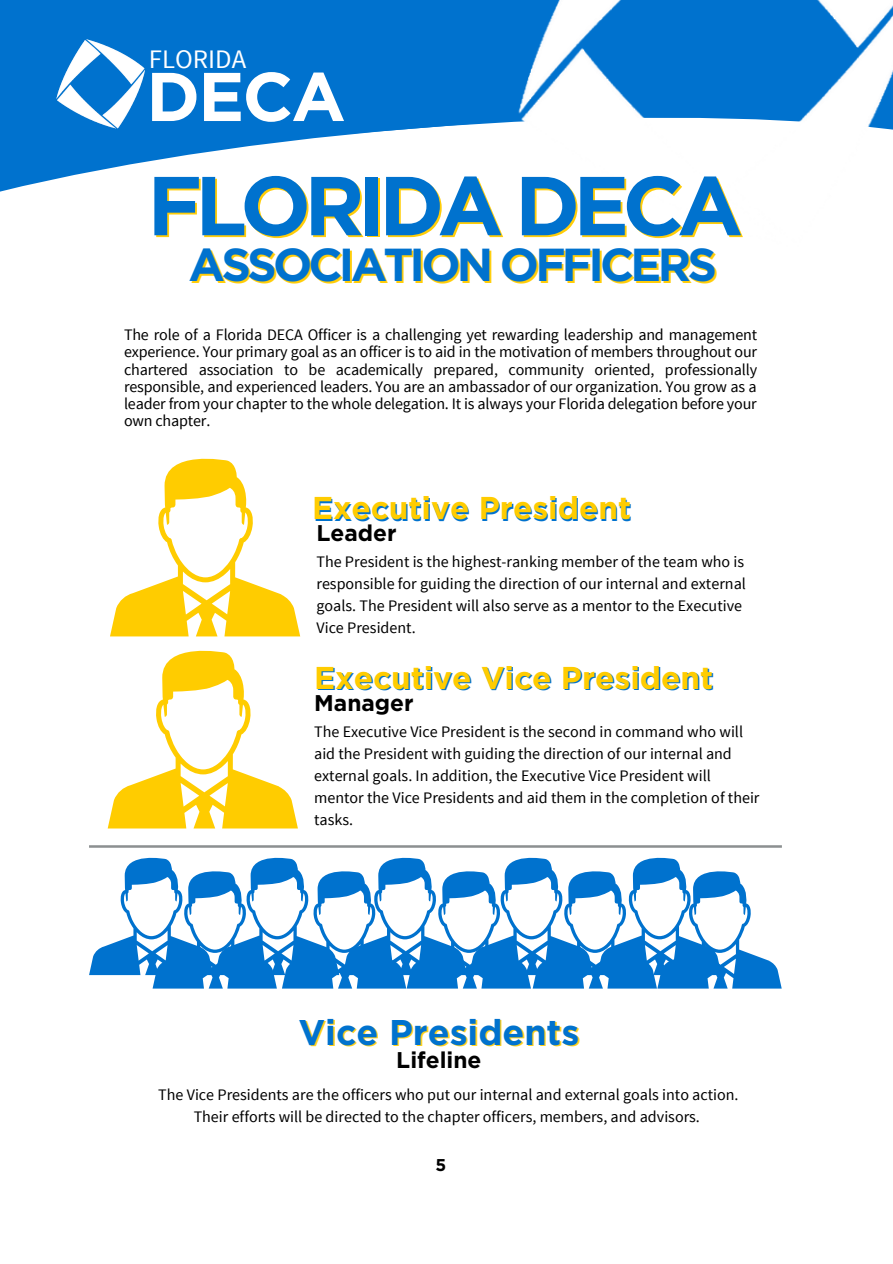
<style>
.page{position:relative;width:893px;height:1264px;background:#fff}
.page>*{position:absolute;margin:0;border:0;box-sizing:border-box;transform-origin:0 0}
.t1{font:700 83.4px "Gotham";letter-spacing:-.08em;color:#0072ce}
.t2{font:700 68.7px "Gotham";color:#fff}
.t3{font:700 46.2px "Gotham";letter-spacing:-.08em;color:#0072ce}
.t4{font:700 35.7px "Gotham";color:#0072ce}
.t5{font:700 31.5px "Gotham";color:#fc0}
.t6{font:26.7px "Source Sans Pro";color:#fff}
.t7{font:700 22.65px "Gotham";color:#000}
.t8{font:700 17.1px "Gotham";color:#000}
.t9{font:16.05px/22px "Source Sans Pro";color:#000}
</style>
<div class="page">
<div style="left:0;top:0;width:892px;height:219px;background:#0072ce"></div>
<svg style="left:0;top:122px;width:504px;height:97px;fill:#fff"></svg>
<img style="left:54px;top:39px;width:94px;height:92px">
<img style="left:504px;top:0;width:388px;height:219px">
<svg style="left:110px;top:459px;width:190px;height:177px"></svg>
<svg style="left:108px;top:650px;width:190px;height:178px"></svg>
<svg style="left:89px;top:857px;width:692px;height:131px"></svg>
<hr style="left:89px;top:845px;width:692px;height:2px;background:#8c9091">
<h3 class="t6" style="left:149px;top:42px;width:99px">FLORIDA</h3>
<h2 class="t2" style="left:146px;top:66px;width:201px">DECA</h2>
<h1 class="t1" style="left:147px;top:168px;width:597px">FLORIDA DECA</h1>
<h3 class="t3" style="left:189px;top:244px;width:530px">ASSOCIATION OFFICERS</h3>
<p class="t9" style="left:124px;top:326px;width:634px;line-height:17.1px;text-align:justify">The role of a Florida DECA Officer is a challenging yet rewarding leadership and management experience. Your primary goal as an officer is to aid in the motivation of members throughout our chartered association to be academically prepared, community oriented, professionally responsible, and experienced leaders. You are an ambassador of our organization. You grow as a leader from your chapter to the whole delegation. It is always your Florida delegation before your own chapter.</p>
<h3 class="t5" style="left:312px;top:494px;width:320px">Executive President</h3>
<h3 class="t7" style="left:316px;top:523px;width:82px">Leader</h3>
<p class="t9" style="left:316px;top:550px;width:431px">The President is the highest-ranking member of the team who is responsible for guiding the direction of our internal and external goals. The President will also serve as a mentor to the Executive Vice President.</p>
<h3 class="t5" style="left:314px;top:663px;width:400px">Executive Vice President</h3>
<h3 class="t7" style="left:314px;top:693px;width:101px">Manager</h3>
<p class="t9" style="left:314px;top:720px;width:447px">The Executive Vice President is the second in command who will aid the President with guiding the direction of our internal and external goals. In addition, the Executive Vice President will mentor the Vice Presidents and aid them in the completion of their tasks.</p>
<h3 class="t4" style="left:298px;top:1016px;width:282px">Vice Presidents</h3>
<h3 class="t7" style="left:396px;top:1050px;width:87px">Lifeline</h3>
<p class="t9" style="left:158px;top:1082px;width:582px;text-align:center">The Vice Presidents are the officers who put our internal and external goals into action.<br>Their efforts will be directed to the chapter officers, members, and advisors.</p>
<p class="t8" style="left:435px;top:1156px;width:12px">5</p>
</div>
